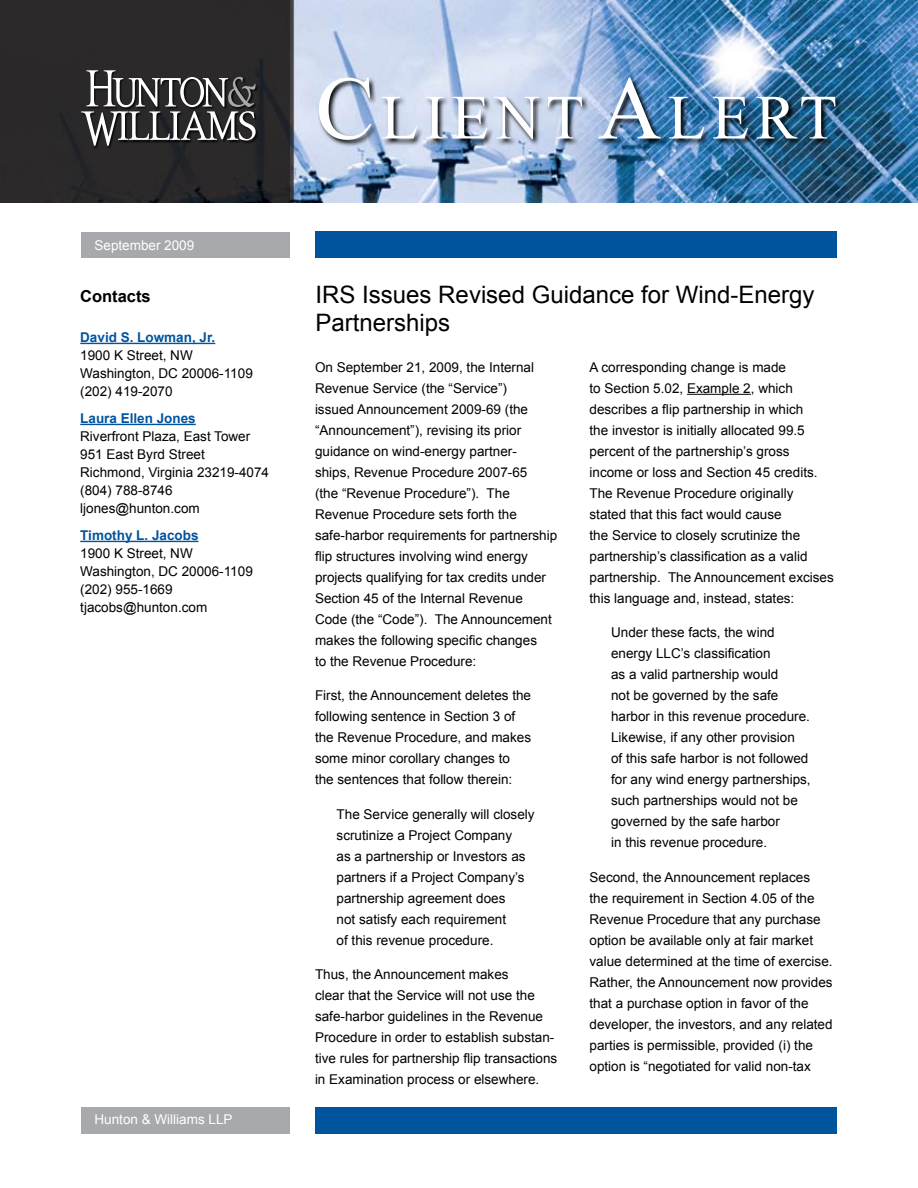
<style>
.page{position:relative;width:918px;height:1188px;background:#fff}
.page>*{position:absolute;margin:0;border:0;box-sizing:border-box;transform-origin:0 0}
.Masthead_title_1_lin{font:63px "Times New Roman";letter-spacing:.1em;color:#fff}
.Header_1{font:24px/28.5px "Arial";color:#000}
.Contact_main_title{font:700 16.5px "Arial";color:#000}
.body_text{font:13.5px/21px "Arial";color:#000}
.quoted_text{font:13.5px/21px "Arial";color:#000}
.contact_body_text{font:13.5px/18px "Arial";color:#000}
.contact_name{font:700 13.5px "Arial";color:#00549e}
.LLP___Date{font:13.5px "Arial";color:#fff}
.body_text-2{font:13.5px "Arial";color:#fff}
.s1{font-size:90px}
</style>
<div class="page">
<div style="left:316px;top:1108px;width:521px;height:26px;background:#00549e"></div>
<div style="left:316px;top:231px;width:521px;height:27px;background:#00549e"></div>
<div style="left:81px;top:232px;width:209px;height:25px;background:#a7a9ac"></div>
<div style="left:81px;top:1108px;width:209px;height:26px;background:#a7a9ac"></div>
<img style="left:290px;top:0;width:628px;height:202px">
<div style="left:0;top:0;width:290px;height:202px;background:#2b2929"></div>
<div style="left:81px;top:71px;width:183px;height:84px;background:#000;opacity:.75"></div>
<svg style="left:81px;top:70px;width:175px;height:76px"></svg>
<img style="left:317px;top:77px;width:601px;height:126px">
<hr style="left:687px;top:394px;width:64px;height:1px;background:#000">
<hr style="left:80px;top:343px;width:135px;height:1px;background:#00549e">
<hr style="left:80px;top:424px;width:116px;height:1px;background:#00549e">
<hr style="left:80px;top:541px;width:119px;height:1px;background:#00549e">
<p class="body_text-2" style="left:94px;top:236px;width:101px">September 2009</p>
<p class="Contact_main_title" style="left:80px;top:285px;width:72px">Contacts</p>
<p class="contact_name" style="left:80px;top:328px;width:137px">David S. Lowman, Jr.</p>
<p class="contact_body_text" style="left:80px;top:346px;width:114px">1900 K Street, NW</p>
<p class="contact_body_text" style="left:80px;top:364px;width:174px">Washington, DC 20006-1109</p>
<p class="contact_body_text" style="left:80px;top:382px;width:94px">(202) 419-2070</p>
<p class="contact_name" style="left:80px;top:409px;width:117px">Laura Ellen Jones</p>
<p class="contact_body_text" style="left:80px;top:427px;width:172px">Riverfront Plaza, East Tower</p>
<p class="contact_body_text" style="left:80px;top:445px;width:126px">951 East Byrd Street</p>
<p class="contact_body_text" style="left:80px;top:463px;width:190px">Richmond, Virginia 23219-4074</p>
<p class="contact_body_text" style="left:80px;top:481px;width:121px">(804) 788-8746 ljones@hunton.com</p>
<p class="contact_name" style="left:80px;top:526px;width:120px">Timothy L. Jacobs</p>
<p class="contact_body_text" style="left:80px;top:544px;width:114px">1900 K Street, NW</p>
<p class="contact_body_text" style="left:80px;top:562px;width:174px">Washington, DC 20006-1109</p>
<p class="contact_body_text" style="left:80px;top:580px;width:94px">(202) 955-1669</p>
<p class="contact_body_text" style="left:80px;top:598px;width:129px">tjacobs@hunton.com</p>
<p class="LLP___Date" style="left:94px;top:1111px;width:140px">Hunton &amp; Williams LLP</p>
<p class="Masthead_title_1_lin" style="left:316px;top:75px;width:523px"><span class="s1">C</span>LIENT <span class="s1">A</span>LERT</p>
<p class="Header_1" style="left:316px;top:280px;width:500px">IRS Issues Revised Guidance for Wind-Energy<br>Partnerships</p>
<p class="body_text" style="left:315px;top:357px;width:244px">On September 21, 2009, the Internal Revenue Service (the “Service”)<br>issued Announcement 2009-69 (the “Announcement”), revising its prior guidance on wind-energy partner-<br>ships, Revenue Procedure 2007-65<br>(the “Revenue Procedure”). The Revenue Procedure sets forth the safe-harbor requirements for partnership flip structures involving wind energy projects qualifying for tax credits under Section 45 of the Internal Revenue Code (the “Code”). The Announcement makes the following specific changes<br>to the Revenue Procedure:</p>
<p class="body_text" style="left:315px;top:685px;width:218px">First, the Announcement deletes the following sentence in Section 3 of the Revenue Procedure, and makes some minor corollary changes to the sentences that follow therein:</p>
<p class="quoted_text" style="left:337px;top:804px;width:200px">The Service generally will closely scrutinize a Project Company<br>as a partnership or Investors as partners if a Project Company’s partnership agreement does<br>not satisfy each requirement<br>of this revenue procedure.</p>
<p class="body_text" style="left:315px;top:964px;width:244px">Thus, the Announcement makes<br>clear that the Service will not use the safe-harbor guidelines in the Revenue Procedure in order to establish substan&shy;tive rules for partnership flip transactions in Examination process or elsewhere.</p>
<p class="body_text" style="left:590px;top:357px;width:246px">A corresponding change is made<br>to Section 5.02, Example 2, which describes a flip partnership in which<br>the investor is initially allocated 99.5 percent of the partnership’s gross income or loss and Section 45 credits.<br>The Revenue Procedure originally<br>stated that this fact would cause<br>the Service to closely scrutinize the partnership’s classification as a valid partnership. The Announcement excises this language and, instead, states:</p>
<p class="quoted_text" style="left:611px;top:622px;width:201px">Under these facts, the wind energy LLC’s classification<br>as a valid partnership would<br>not be governed by the safe harbor in this revenue procedure.<br>Likewise, if any other provision<br>of this safe harbor is not followed for any wind energy partnerships, such partnerships would not be governed by the safe harbor<br>in this revenue procedure.</p>
<p class="body_text" style="left:590px;top:867px;width:245px">Second, the Announcement replaces<br>the requirement in Section 4.05 of the Revenue Procedure that any purchase option be available only at fair market value determined at the time of exercise.<br>Rather, the Announcement now provides that a purchase option in favor of the developer, the investors, and any related parties is permissible, provided (i) the option is “negotiated for valid non-tax</p>
</div>
